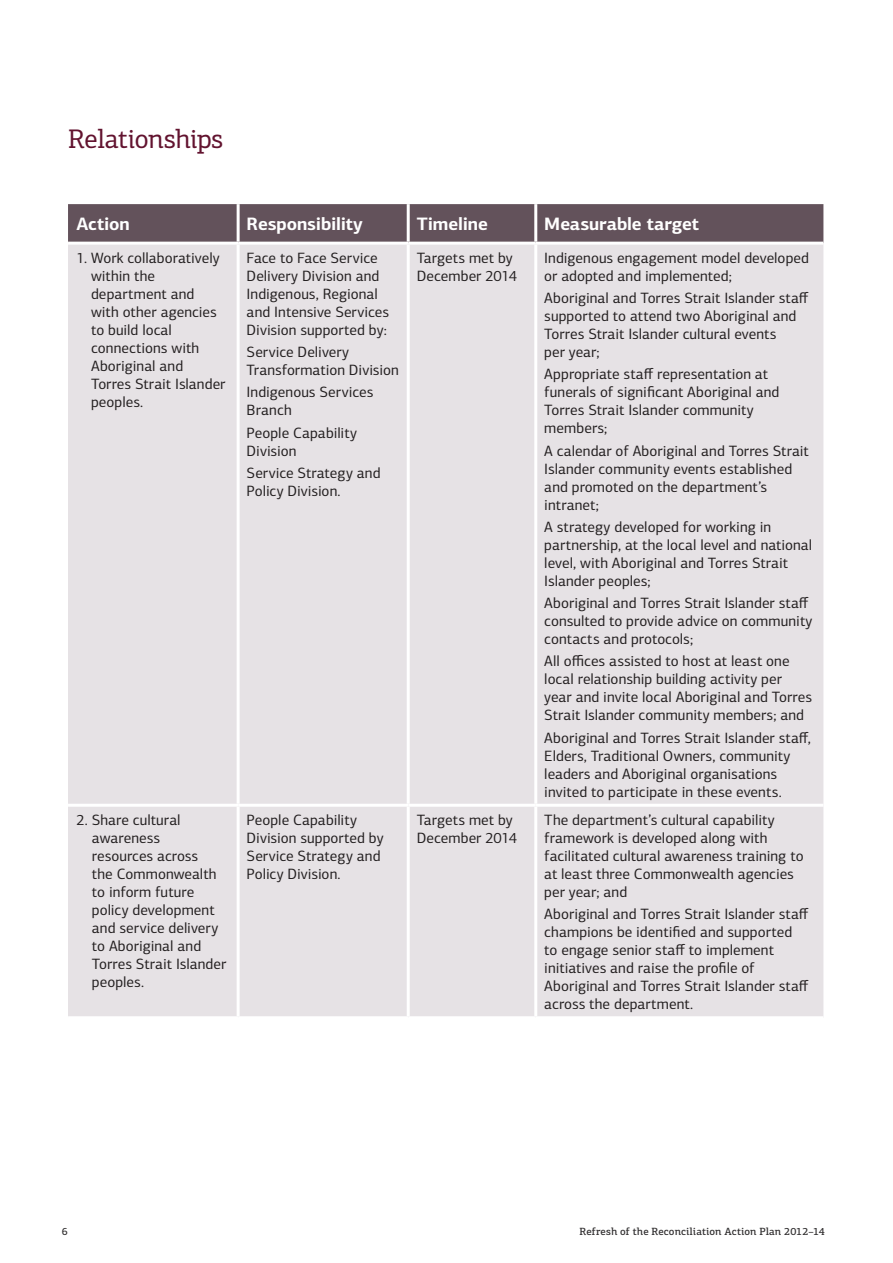
<style>
.page{position:relative;width:893px;height:1263px;background:#fff}
.page>*{position:absolute;margin:0;border:0;box-sizing:border-box;transform-origin:0 0}
.t1{font:27px "PF Centro Slab Pro";letter-spacing:-.02em;color:#62132f}
.t2{font:700 18px "PF Centro Sans Pro";letter-spacing:-.005em;color:#fff}
.t3{font:15px/18px "PF Centro Sans Pro";color:#231f20}
.t4{font:500 10.5px "PF Centro Slab Pro";letter-spacing:.005em;color:#312f30}
</style>
<div class="page">
<div style="left:68px;top:204px;width:755px;height:38px;background:#63525b"></div>
<div style="left:68px;top:245px;width:755px;height:771px;background:#e6e2e5"></div>
<hr style="left:237px;top:245px;width:3px;height:559px;background:#fff">
<hr style="left:407px;top:245px;width:3px;height:559px;background:#fff">
<hr style="left:534px;top:245px;width:3px;height:559px;background:#fff">
<hr style="left:68px;top:804px;width:170px;height:3px;background:#fff">
<hr style="left:238px;top:804px;width:170px;height:3px;background:#fff">
<hr style="left:237px;top:807px;width:3px;height:209px;background:#fff">
<hr style="left:408px;top:804px;width:128px;height:3px;background:#fff">
<hr style="left:407px;top:807px;width:3px;height:209px;background:#fff">
<hr style="left:536px;top:804px;width:287px;height:3px;background:#fff">
<hr style="left:534px;top:807px;width:3px;height:209px;background:#fff">
<hr style="left:237px;top:204px;width:3px;height:38px;background:#fff">
<hr style="left:407px;top:204px;width:3px;height:38px;background:#fff">
<hr style="left:534px;top:204px;width:3px;height:38px;background:#fff">
<h1 class="t1" style="left:68px;top:122px;width:157px">Relationships</h1>
<p class="t2" style="left:77px;top:213px;width:55px">Action</p>
<p class="t2" style="left:247px;top:213px;width:118px">Responsibility</p>
<p class="t2" style="left:417px;top:213px;width:73px">Timeline</p>
<p class="t2" style="left:544px;top:213px;width:156px">Measurable target</p>
<p class="t3" style="left:91px;top:249px;width:136px;text-indent:-15px">1. Work collaboratively within the department and with other agencies to build local connections with<br>Aboriginal and<br>Torres Strait Islander peoples.</p>
<p class="t3" style="left:247px;top:249px;width:144px">Face to Face Service<br>Delivery Division and<br>Indigenous, Regional and Intensive Services<br>Division supported by:</p>
<p class="t3" style="left:417px;top:249px;width:102px">Targets met by<br>December 2014</p>
<p class="t3" style="left:544px;top:249px;width:266px">Indigenous engagement model developed or adopted and implemented;</p>
<p class="t3" style="left:544px;top:289px;width:266px">Aboriginal and Torres Strait Islander staff supported to attend two Aboriginal and Torres Strait Islander cultural events<br>per year;</p>
<p class="t3" style="left:544px;top:365px;width:237px">Appropriate staff representation at funerals of significant Aboriginal and<br>Torres Strait Islander community members;</p>
<p class="t3" style="left:544px;top:441px;width:266px">A calendar of Aboriginal and Torres Strait<br>Islander community events established and promoted on the department’s intranet;</p>
<p class="t3" style="left:544px;top:518px;width:269px">A strategy developed for working in partnership, at the local level and national level, with Aboriginal and Torres Strait Islander peoples;</p>
<p class="t3" style="left:544px;top:594px;width:270px">Aboriginal and Torres Strait Islander staff consulted to provide advice on community contacts and protocols;</p>
<p class="t3" style="left:544px;top:652px;width:269px">All offices assisted to host at least one local relationship building activity per year and invite local Aboriginal and Torres Strait Islander community members; and</p>
<p class="t3" style="left:544px;top:728px;width:268px">Aboriginal and Torres Strait Islander staff, Elders, Traditional Owners, community leaders and Aboriginal organisations invited to participate in these events.</p>
<p class="t3" style="left:247px;top:343px;width:154px">Service Delivery<br>Transformation Division</p>
<p class="t3" style="left:247px;top:383px;width:128px">Indigenous Services<br>Branch</p>
<p class="t3" style="left:247px;top:424px;width:112px">People Capability<br>Division</p>
<p class="t3" style="left:247px;top:464px;width:135px">Service Strategy and<br>Policy Division.</p>
<p class="t3" style="left:92px;top:811px;width:136px;text-indent:-15px">2. Share cultural awareness<br>resources across<br>the Commonwealth to inform future policy development and service delivery to Aboriginal and<br>Torres Strait Islander peoples.</p>
<p class="t3" style="left:247px;top:811px;width:138px">People Capability<br>Division supported by<br>Service Strategy and<br>Policy Division.</p>
<p class="t3" style="left:417px;top:811px;width:102px">Targets met by<br>December 2014</p>
<p class="t3" style="left:544px;top:811px;width:261px">The department’s cultural capability framework is developed along with facilitated cultural awareness training to at least three Commonwealth agencies per year; and</p>
<p class="t3" style="left:544px;top:905px;width:266px">Aboriginal and Torres Strait Islander staff champions be identified and supported to engage senior staff to implement initiatives and raise the profile of Aboriginal and Torres Strait Islander staff across the department.</p>
<p class="t4" style="left:62px;top:1224px;width:8px">6</p>
<p class="t4" style="left:579px;top:1224px;width:247px">Refresh of the Reconciliation Action Plan 2012–14</p>
</div>
